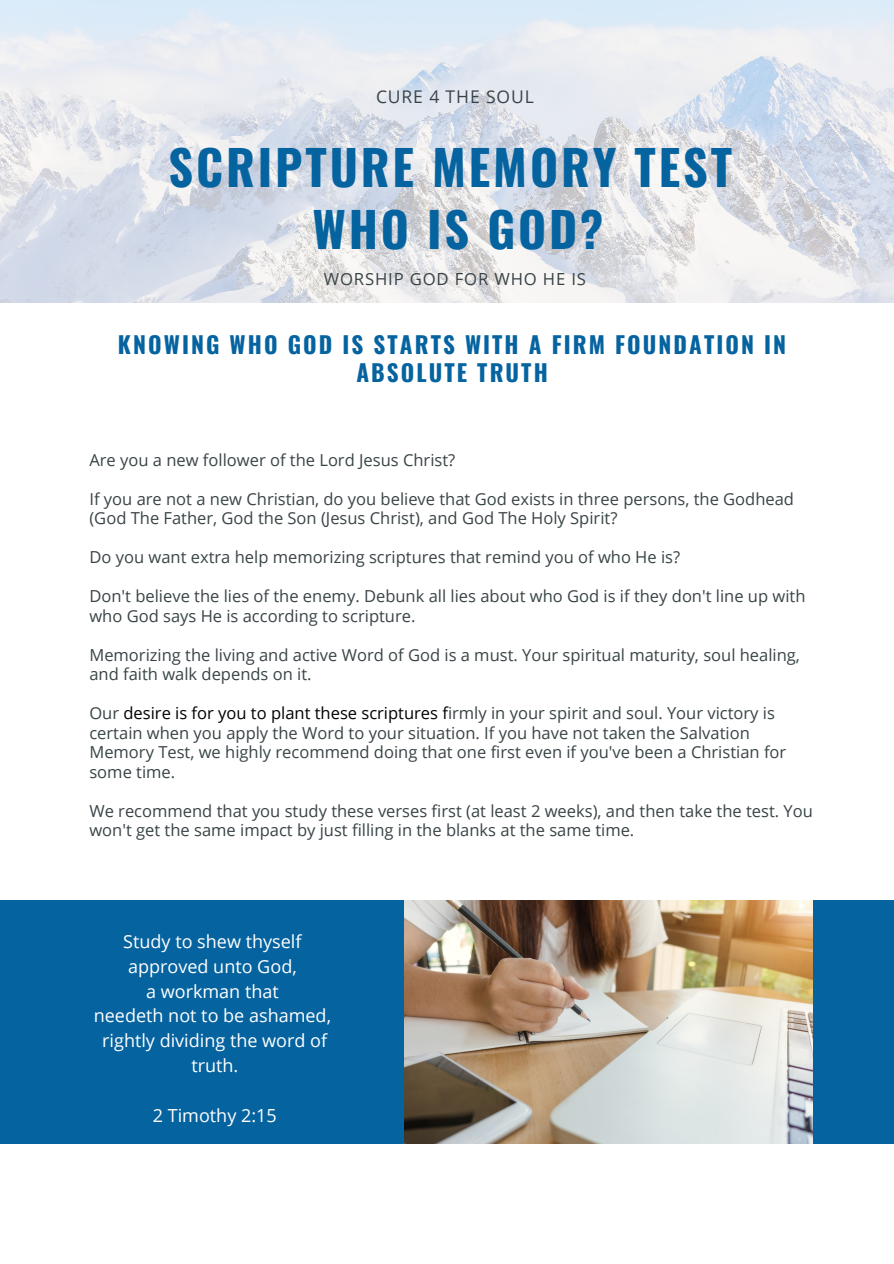
<style>
.page{position:relative;width:894px;height:1264px;background:#fff}
.page>*{position:absolute;margin:0;border:0;box-sizing:border-box;transform-origin:0 0}
.t1{font:700 48px/62.1px "Oswald";letter-spacing:.06em;color:#0563a0;text-align:center}
.t2{font:700 23.1px/28.2px "Oswald";letter-spacing:.09em;color:#0563a0;text-align:center}
.t3{font:18px/24.8px "Open Sans";color:#fff;text-align:center}
.t4{font:17.55px "Open Sans";letter-spacing:.05em;color:#394447}
.t5{font:16.65px "Open Sans";letter-spacing:.05em;color:#394447}
.t6{font:16.5px/19.5px "Open Sans";color:#394447}
.s1{color:#000}
</style>
<div class="page">
<div style="left:0;top:900px;width:893px;height:243px;background:#0563a0"></div>
<img style="left:404px;top:900px;width:407px;height:243px">
<img style="left:0;top:0;width:893px;height:303px">
<p class="t4" style="left:376px;top:84px;width:159px">CURE 4 THE SOUL</p>
<h1 class="t1" style="left:168px;top:134px;width:565px">SCRIPTURE MEMORY TEST<br>WHO IS GOD?</h1>
<p class="t5" style="left:324px;top:267px;width:263px">WORSHIP GOD FOR WHO HE IS</p>
<h2 class="t2" style="left:118px;top:329px;width:669px">KNOWING WHO GOD IS STARTS WITH A FIRM FOUNDATION IN<br>ABSOLUTE TRUTH</h2>
<p class="t6" style="left:89px;top:449px;width:367px">Are you a new follower of the Lord Jesus Christ?</p>
<p class="t6" style="left:89px;top:488px;width:706px">If you are not a new Christian, do you believe that God exists in three persons, the Godhead (God The Father, God the Son (Jesus Christ), and God The Holy Spirit?</p>
<p class="t6" style="left:89px;top:547px;width:592px">Do you want extra help memorizing scriptures that remind you of who He is?</p>
<p class="t6" style="left:89px;top:586px;width:717px">Don't believe the lies of the enemy. Debunk all lies about who God is if they don't line up with who God says He is according to scripture.</p>
<p class="t6" style="left:89px;top:644px;width:711px">Memorizing the living and active Word of God is a must. Your spiritual maturity, soul healing, and faith walk depends on it.</p>
<p class="t6" style="left:89px;top:703px;width:698px">Our <span class="s1">desire is for you to plant these scriptures f</span>irmly in your spirit and soul. Your victory is certain when you apply the Word to your situation. If you have not taken the Salvation Memory Test, we highly recommend doing that one first even if you've been a Christian for some time.</p>
<p class="t6" style="left:89px;top:800px;width:724px">We recommend that you study these verses first (at least 2 weeks), and then take the test. You won't get the same impact by just filling in the blanks at the same time.</p>
<p class="t3" style="left:94px;top:928px;width:239px">Study to shew thyself approved unto God,<br>a workman that<br>needeth not to be ashamed, rightly dividing the word of truth.</p>
<p class="t3" style="left:153px;top:1102px;width:125px">2 Timothy 2:15</p>
</div>
